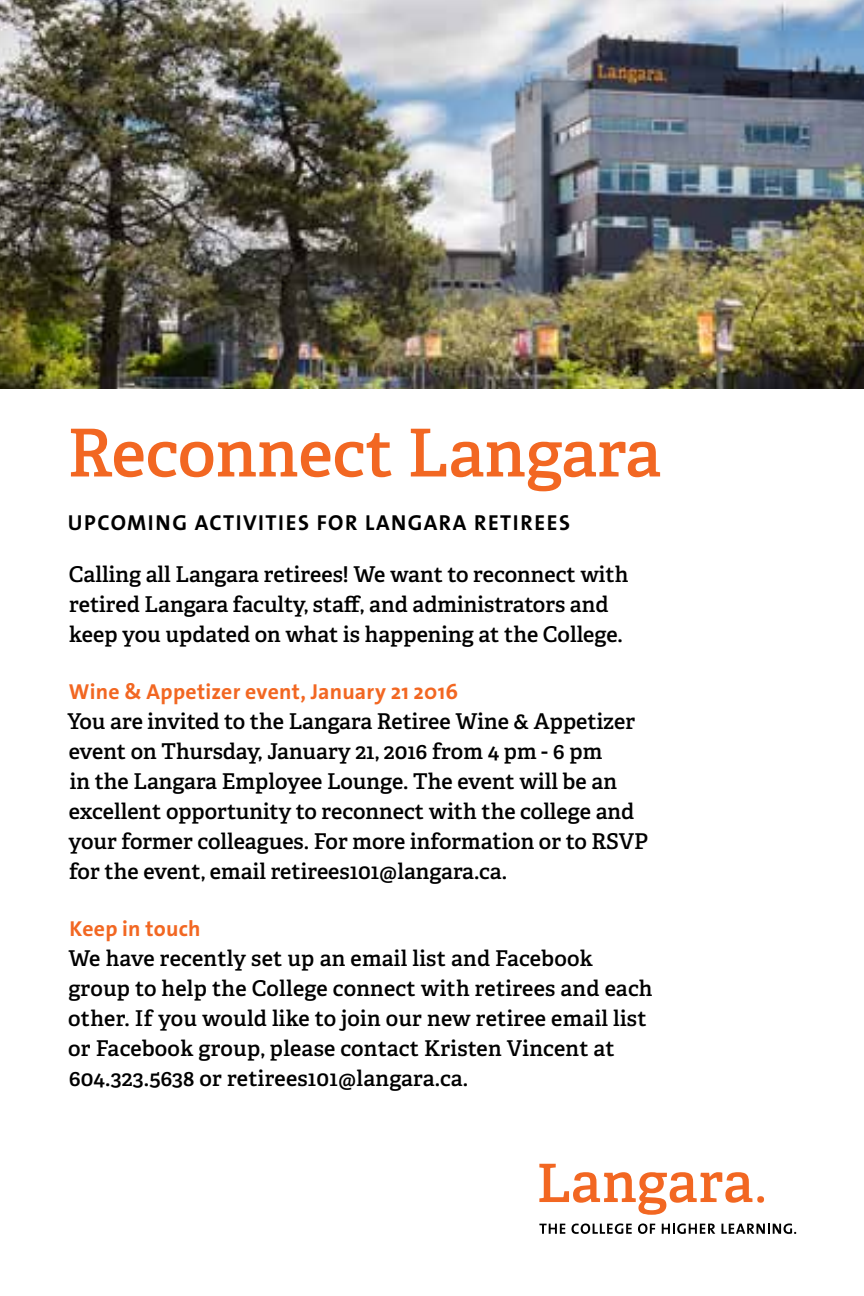
<style>
.page{position:relative;width:864px;height:1296px;background:#fff}
.page>*{position:absolute;margin:0;border:0;box-sizing:border-box;transform-origin:0 0}
.t1{font:600 66px "Adelle";color:#f26722}
.t2{font:600 21.6px/30px "Adelle";color:#000}
.t3{font:700 21.6px "The Sans Os F";letter-spacing:.01em;color:#f26722}
.t4{font:700 21.6px "The Sans Os F";letter-spacing:.07em;color:#000}
</style>
<div class="page">
<img style="left:0;top:0;width:864px;height:389px">
<svg style="left:539px;top:1224px;width:26px;height:10px"></svg>
<svg style="left:571px;top:1223px;width:61px;height:11px"></svg>
<svg style="left:638px;top:1223px;width:17px;height:11px"></svg>
<svg style="left:662px;top:1223px;width:53px;height:11px"></svg>
<svg style="left:721px;top:1223px;width:75px;height:11px"></svg>
<svg style="left:539px;top:1164px;width:213px;height:51px"></svg>
<div style="left:757px;top:1196px;width:7px;height:7px;background:#f26722;border-radius:50%"></div>
<h1 class="t1" style="left:68px;top:412px;width:595px">Reconnect Langara</h1>
<p class="t4" style="left:68px;top:508px;width:504px">UPCOMING ACTIVITIES FOR LANGARA RETIREES</p>
<p class="t2" style="left:69px;top:560px;width:561px">Calling all Langara retirees! We want to reconnect with retired Langara faculty, staff, and administrators and keep you updated on what is happening at the College.</p>
<p class="t3" style="left:69px;top:678px;width:391px">Wine &amp; Appetizer event, January 21 2016</p>
<p class="t2" style="left:68px;top:707px;width:582px">You are invited to the Langara Retiree Wine &amp; Appetizer event on Thursday, January 21, 2016 from 4 pm - 6 pm<br>in the Langara Employee Lounge. The event will be an excellent opportunity to reconnect with the college and your former colleagues. For more information or to RSVP for the event, email retirees101@langara.ca.</p>
<p class="t3" style="left:70px;top:915px;width:133px">Keep in touch</p>
<p class="t2" style="left:68px;top:944px;width:586px">We have recently set up an email list and Facebook group to help the College connect with retirees and each other. If you would like to join our new retiree email list or Facebook group, please contact Kristen Vincent at 604.323.5638 or retirees101@langara.ca.</p>
</div>
